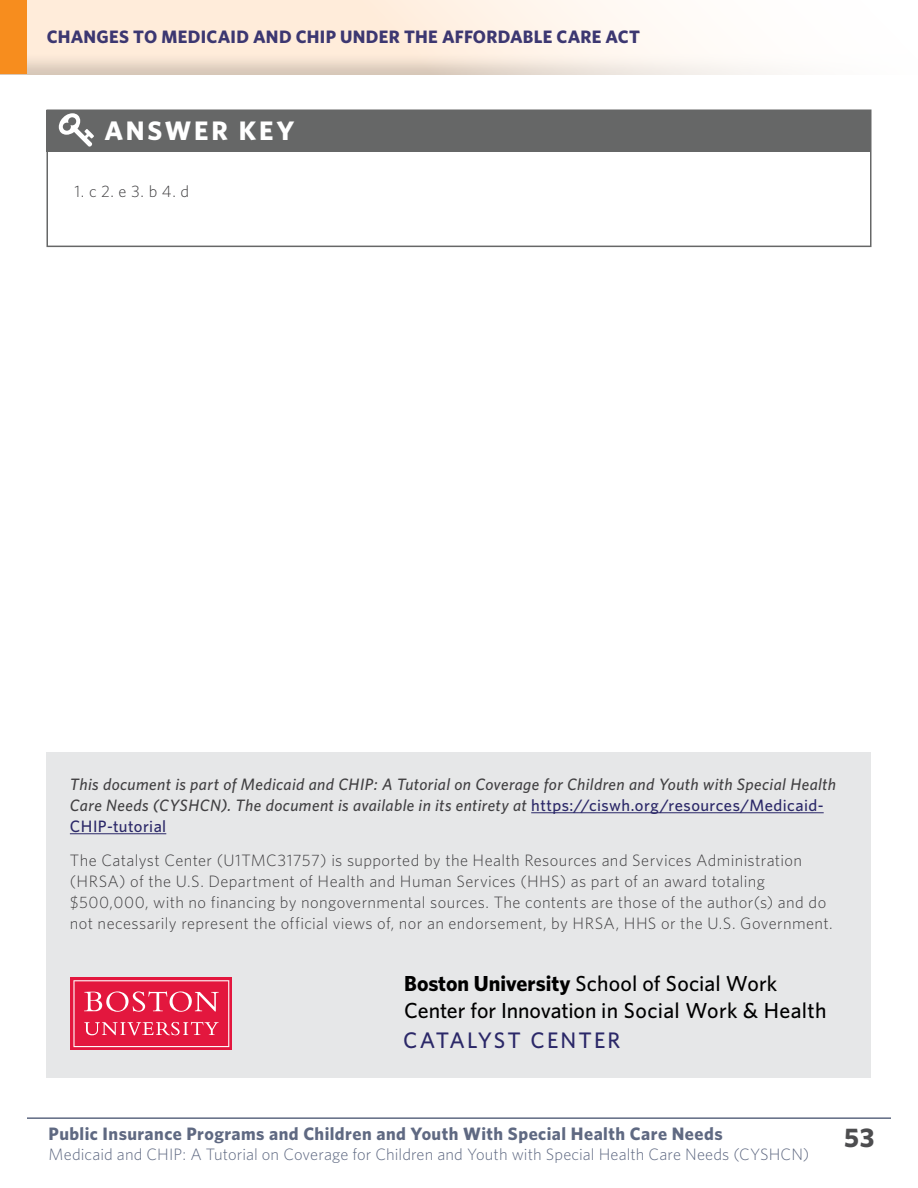
<style>
.page{position:relative;width:918px;height:1188px;background:#fff}
.page>*{position:absolute;margin:0;border:0;box-sizing:border-box;transform-origin:0 0}
.t1{font:700 27px "Whitney";color:#4d4d4f}
.t2{font:700 26.85px "Whitney";letter-spacing:.105em;color:#fff}
.t3{font:500 22.5px "Whitney";letter-spacing:.095em;color:#2b2868}
.t4{font:500 21.75px/27px "Whitney";letter-spacing:.005em;color:#000}
.t5{font:700 18px "Whitney";letter-spacing:.025em;color:#5f6982}
.t6{font:700 18px "Whitney";letter-spacing:.01em;color:#3c3771}
.t7{font:300 16.5px/21px "Whitney";letter-spacing:.025em;color:#414042}
.t8{font:italic 500 16.5px/21px "Whitney";letter-spacing:.025em;color:#414042}
.t9{font:300 16.5px "Whitney";letter-spacing:.005em;color:#5f6982}
.s1{font-style:normal;color:#2b2868}
.s2{font-weight:700}
</style>
<div class="page">
<div style="left:46px;top:110px;width:826px;height:137px;border:2px solid #666767"></div>
<div style="left:46px;top:110px;width:826px;height:42px;background:#666767"></div>
<svg style="left:59px;top:113px;width:35px;height:34px"></svg>
<div style="left:46px;top:752px;width:825px;height:326px;background:#e6e7e8"></div>
<hr style="left:531px;top:813px;width:293px;height:1px;background:#2b2868">
<hr style="left:70px;top:834px;width:96px;height:1px;background:#2b2868">
<svg style="left:71px;top:978px;width:161px;height:72px"></svg>
<svg style="left:73px;top:980px;width:156px;height:67px;background:#e63859"></svg>
<div style="left:0;top:0;width:918px;height:76px;background:#000;opacity:.18"></div>
<div style="left:0;top:0;width:27px;height:74px;background:#f78d1e"></div>
<hr style="left:27px;top:1117px;width:864px;height:2px;background:#5f6982">
<p class="t6" style="left:47px;top:26px;width:595px">CHANGES TO MEDICAID AND CHIP UNDER THE AFFORDABLE CARE ACT</p>
<h2 class="t2" style="left:104px;top:115px;width:191px">ANSWER KEY</h2>
<p class="t7" style="left:75px;top:180px;width:116px">1. c 2. e 3. b 4. d</p>
<p class="t8" style="left:70px;top:773px;width:768px">This document is part of Medicaid and CHIP: A Tutorial on Coverage for Children and Youth with Special Health<br>Care Needs (CYSHCN) . The document is available in its entirety at <span class="s1">https://ciswh.org/resources/Medicaid-<br>CHIP-tutorial</span></p>
<p class="t7" style="left:70px;top:850px;width:764px">The Catalyst Center (U1TMC31757) is supported by the Health Resources and Services Administration (HRSA) of the U.S. Department of Health and Human Services (HHS) as part of an award totaling $500,000, with no financing by nongovernmental sources. The contents are those of the author(s) and do not necessarily represent the official views of, nor an endorsement, by HRSA, HHS or the U.S. Government.</p>
<p class="t4" style="left:404px;top:969px;width:424px"><span class="s2">Boston University</span> School of Social Work<br>Center for Innovation in Social Work &amp; Health</p>
<p class="t3" style="left:403px;top:1027px;width:219px">CATALYST CENTER</p>
<p class="t5" style="left:49px;top:1123px;width:676px">Public Insurance Programs and Children and Youth With Special Health Care Needs</p>
<p class="t9" style="left:49px;top:1144px;width:762px">Medicaid and CHIP: A Tutorial on Coverage for Children and Youth with Special Health Care Needs (CYSHCN)</p>
<h1 class="t1" style="left:844px;top:1121px;width:32px">53</h1>
</div>
